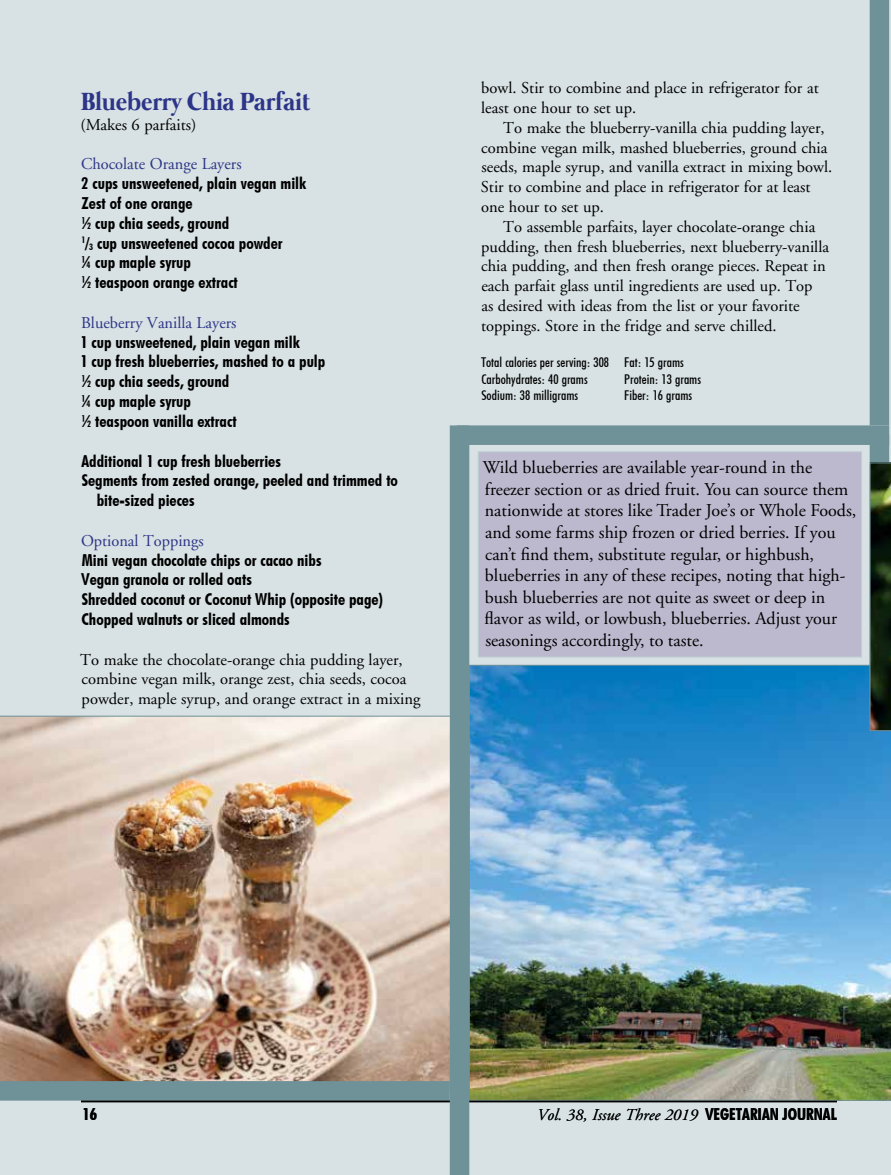
<style>
.page{position:relative;width:891px;height:1175px;background:#fff}
.page>*{position:absolute;margin:0;border:0;box-sizing:border-box;transform-origin:0 0}
.t1{font:700 25.5px "Mermaid";color:#2c3587;scale:.95 1}
.t2{font:18px/21.6px "Adobe Garamond";color:#000}
.t3{font:16.5px/19.8px "Adobe Garamond";color:#000}
.t4{font:16.5px/19.8px "Futuri Condensed Bold SWFTE";color:#000}
.t5{font:16.5px "Adobe Garamond";color:#2c3587}
.t6{font:italic 16.5px "Adobe Garamond";color:#000}
.t7{font:13.5px/16.5px "Futuri Condensed Regular SWFTE";color:#000}
.s1{font-family:"Futuri Condensed Bold SWFTE";font-style:normal}
</style>
<div class="page">
<div style="left:0;top:0;width:891px;height:1174px;background:#d8e1e3"></div>
<div style="left:478px;top:451px;width:384px;height:206px;background:#bcb9cf"></div>
<img style="left:0;top:716px;width:450px;height:365px">
<img style="left:469px;top:665px;width:422px;height:435px">
<div style="left:457px;top:425px;width:432px;height:20px;background:#6f9198"></div>
<div style="left:0;top:1081px;width:450px;height:19px;background:#6f9198"></div>
<div style="left:870px;top:435px;width:19px;height:290px;background:#6f9198"></div>
<svg style="left:870px;top:462px;width:21px;height:269px;background:#192713"></svg>
<div style="left:870px;top:0;width:19px;height:425px;background:#6f9198"></div>
<hr style="left:81px;top:1100px;width:756px;height:2px;background:#000">
<div style="left:450px;top:425px;width:19px;height:749px;background:#6f9198"></div>
<h1 class="t1" style="left:81px;top:87px;width:243px">Blueberry Chia Parfait</h1>
<p class="t3" style="left:80px;top:115px;width:117px">(Makes 6 parfaits)</p>
<p class="t5" style="left:81px;top:155px;width:162px">Chocolate Orange Layers</p>
<p class="t4" style="left:81px;top:173px;width:226px">2 cups unsweetened, plain vegan milk<br>Zest of one orange<br>½ cup chia seeds, ground<br><sup>1</sup>/<sub>3</sub> cup unsweetened cocoa powder<br>¼ cup maple syrup<br>½ teaspoon orange extract</p>
<p class="t5" style="left:81px;top:314px;width:157px">Blueberry Vanilla Layers</p>
<p class="t4" style="left:80px;top:331px;width:247px">1 cup unsweetened, plain vegan milk<br>1 cup fresh blueberries, mashed to a pulp ½ cup chia seeds, ground<br>¼ cup maple syrup<br>½ teaspoon vanilla extract</p>
<p class="t4" style="left:82px;top:450px;width:201px">Additional 1 cup fresh blueberries</p>
<p class="t4" style="left:82px;top:470px;width:318px">Segments from zested orange, peeled and trimmed to</p>
<p class="t4" style="left:97px;top:490px;width:99px">bite-sized pieces</p>
<p class="t5" style="left:81px;top:531px;width:124px">Optional Toppings</p>
<p class="t4" style="left:81px;top:549px;width:303px">Mini vegan chocolate chips or cacao nibs<br>Vegan granola or rolled oats<br>Shredded coconut or Coconut Whip (opposite page)<br>Chopped walnuts or sliced almonds</p>
<p class="t3" style="left:80px;top:650px;width:342px">To make the chocolate-orange chia pudding layer, combine vegan milk, orange zest, chia seeds, cocoa powder, maple syrup, and orange extract in a mixing</p>
<p class="t3" style="left:481px;top:78px;width:339px">bowl. Stir to combine and place in refrigerator for at least one hour to set up.</p>
<p class="t3" style="left:481px;top:118px;width:353px;text-indent:22px">To make the blueberry-vanilla chia pudding layer, combine vegan milk, mashed blueberries, ground chia seeds, maple syrup, and vanilla extract in mixing bowl.<br>Stir to combine and place in refrigerator for at least one hour to set up.</p>
<p class="t3" style="left:481px;top:217px;width:350px;text-indent:22px">To assemble parfaits, layer chocolate-orange chia pudding, then fresh blueberries, next blueberry-vanilla chia pudding, and then fresh orange pieces. Repeat in each parfait glass until ingredients are used up. Top<br>as desired with ideas from the list or your favorite toppings. Store in the fridge and serve chilled.</p>
<p class="t7" style="left:481px;top:354px;width:204px">Total calories per serving: 308 Fat: 15 grams<br>Carbohydrates: 40 grams</p>
<p class="t7" style="left:624px;top:370px;width:78px">Protein: 13 grams</p>
<p class="t7" style="left:481px;top:387px;width:98px">Sodium: 38 milligrams</p>
<p class="t7" style="left:624px;top:387px;width:69px">Fiber: 16 grams</p>
<p class="t2" style="left:483px;top:457px;width:375px">Wild blueberries are available year-round in the freezer section or as dried fruit. You can source them nationwide at stores like Trader Joe’s or Whole Foods, and some farms ship frozen or dried berries. If you can’t find them, substitute regular, or highbush, blueberries in any of these recipes, noting that high&shy;bush blueberries are not quite as sweet or deep in flavor as wild, or lowbush, blueberries. Adjust your seasonings accordingly, to taste.</p>
<p class="t4" style="left:82px;top:1103px;width:16px">16</p>
<p class="t6" style="left:537px;top:1105px;width:301px">Vol. 38, Issue Three 2019 <span class="s1">VEGETARIAN JOURNAL</span></p>
</div>
